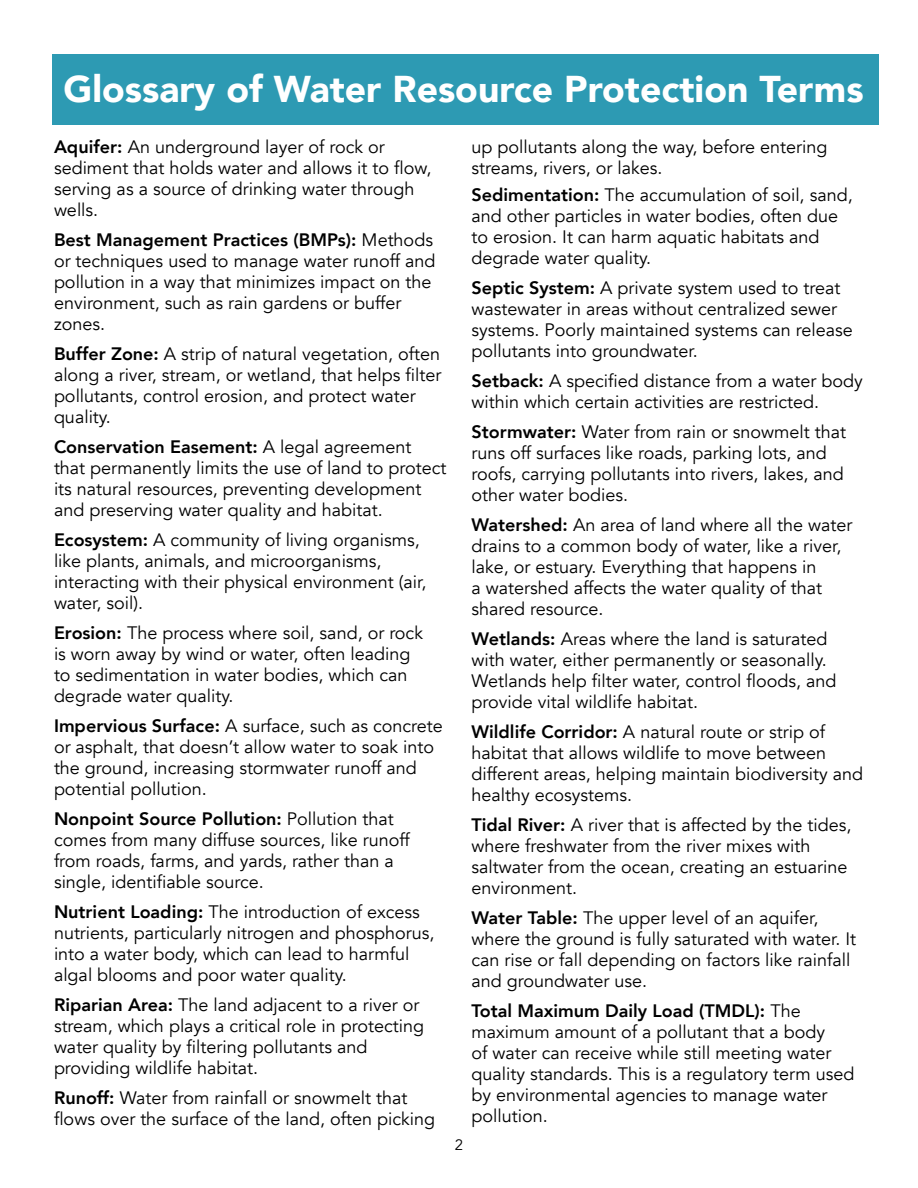
<style>
.page{position:relative;width:918px;height:1188px;background:#fff}
.page>*{position:absolute;margin:0;border:0;box-sizing:border-box;transform-origin:0 0}
.t1{font:900 37.2px "Avenir";color:#fff}
.t2{font:18px/21px "Avenir";color:#000}
.t3{font:15px "Avenir";color:#000}
.s1{font-weight:800}
</style>
<div class="page">
<div style="left:52px;top:54px;width:827px;height:71px;background:#2d9ab3"></div>
<p class="t1" style="left:64px;top:57px;width:802px">Glossary of Water Resource Protection Terms</p>
<p class="t2" style="left:54px;top:136px;width:379px"><span class="s1">Aquifer:</span> An underground layer of rock or sediment that holds water and allows it to flow, serving as a source of drinking water through wells.</p>
<p class="t2" style="left:54px;top:229px;width:383px"><span class="s1">Best Management Practices (BMPs):</span> Methods or techniques used to manage water runoff and pollution in a way that minimizes impact on the environment, such as rain gardens or buffer zones.</p>
<p class="t2" style="left:54px;top:343px;width:389px"><span class="s1">Buffer Zone:</span> A strip of natural vegetation, often along a river, stream, or wetland, that helps filter pollutants, control erosion, and protect water quality.</p>
<p class="t2" style="left:54px;top:436px;width:394px"><span class="s1">Conservation Easement:</span> A legal agreement that permanently limits the use of land to protect its natural resources, preventing development and preserving water quality and habitat.</p>
<p class="t2" style="left:54px;top:529px;width:374px"><span class="s1">Ecosystem:</span> A community of living organisms, like plants, animals, and microorganisms, interacting with their physical environment (air, water, soil).</p>
<p class="t2" style="left:54px;top:622px;width:371px"><span class="s1">Erosion:</span> The process where soil, sand, or rock is worn away by wind or water, often leading to sedimentation in water bodies, which can degrade water quality.</p>
<p class="t2" style="left:54px;top:715px;width:390px"><span class="s1">Impervious Surface:</span> A surface, such as concrete or asphalt, that doesn’t allow water to soak into the ground, increasing stormwater runoff and potential pollution.</p>
<p class="t2" style="left:54px;top:808px;width:357px"><span class="s1">Nonpoint Source Pollution:</span> Pollution that comes from many diffuse sources, like runoff from roads, farms, and yards, rather than a single, identifiable source.</p>
<p class="t2" style="left:54px;top:901px;width:382px"><span class="s1">Nutrient Loading:</span> The introduction of excess nutrients, particularly nitrogen and phosphorus, into a water body, which can lead to harmful algal blooms and poor water quality.</p>
<p class="t2" style="left:54px;top:994px;width:372px"><span class="s1">Riparian Area:</span> The land adjacent to a river or stream, which plays a critical role in protecting water quality by filtering pollutants and providing wildlife habitat.</p>
<p class="t2" style="left:54px;top:1087px;width:383px"><span class="s1">Runoff:</span> Water from rainfall or snowmelt that flows over the surface of the land, often picking</p>
<p class="t2" style="left:472px;top:136px;width:357px">up pollutants along the way, before entering streams, rivers, or lakes.</p>
<p class="t2" style="left:472px;top:184px;width:383px"><span class="s1">Sedimentation:</span> The accumulation of soil, sand, and other particles in water bodies, often due to erosion. It can harm aquatic habitats and degrade water quality.</p>
<p class="t2" style="left:472px;top:277px;width:383px"><span class="s1">Septic System:</span> A private system used to treat wastewater in areas without centralized sewer systems. Poorly maintained systems can release pollutants into groundwater.</p>
<p class="t2" style="left:472px;top:370px;width:393px"><span class="s1">Setback:</span> A specified distance from a water body within which certain activities are restricted.</p>
<p class="t2" style="left:472px;top:421px;width:376px"><span class="s1">Stormwater:</span> Water from rain or snowmelt that runs off surfaces like roads, parking lots, and roofs, carrying pollutants into rivers, lakes, and other water bodies.</p>
<p class="t2" style="left:472px;top:514px;width:382px"><span class="s1">Watershed:</span> An area of land where all the water drains to a common body of water, like a river, lake, or estuary. Everything that happens in<br>a watershed affects the water quality of that shared resource.</p>
<p class="t2" style="left:472px;top:628px;width:366px"><span class="s1">Wetlands:</span> Areas where the land is saturated with water, either permanently or seasonally.<br>Wetlands help filter water, control floods, and provide vital wildlife habitat.</p>
<p class="t2" style="left:472px;top:721px;width:393px"><span class="s1">Wildlife Corridor:</span> A natural route or strip of habitat that allows wildlife to move between different areas, helping maintain biodiversity and healthy ecosystems.</p>
<p class="t2" style="left:472px;top:814px;width:381px"><span class="s1">Tidal River:</span> A river that is affected by the tides, where freshwater from the river mixes with saltwater from the ocean, creating an estuarine environment.</p>
<p class="t2" style="left:472px;top:907px;width:386px"><span class="s1">Water Table:</span> The upper level of an aquifer, where the ground is fully saturated with water. It can rise or fall depending on factors like rainfall and groundwater use.</p>
<p class="t2" style="left:472px;top:1000px;width:384px"><span class="s1">Total Maximum Daily Load (TMDL):</span> The maximum amount of a pollutant that a body<br>of water can receive while still meeting water quality standards. This is a regulatory term used by environmental agencies to manage water pollution.</p>
<p class="t3" style="left:455px;top:1136px;width:10px">2</p>
</div>
